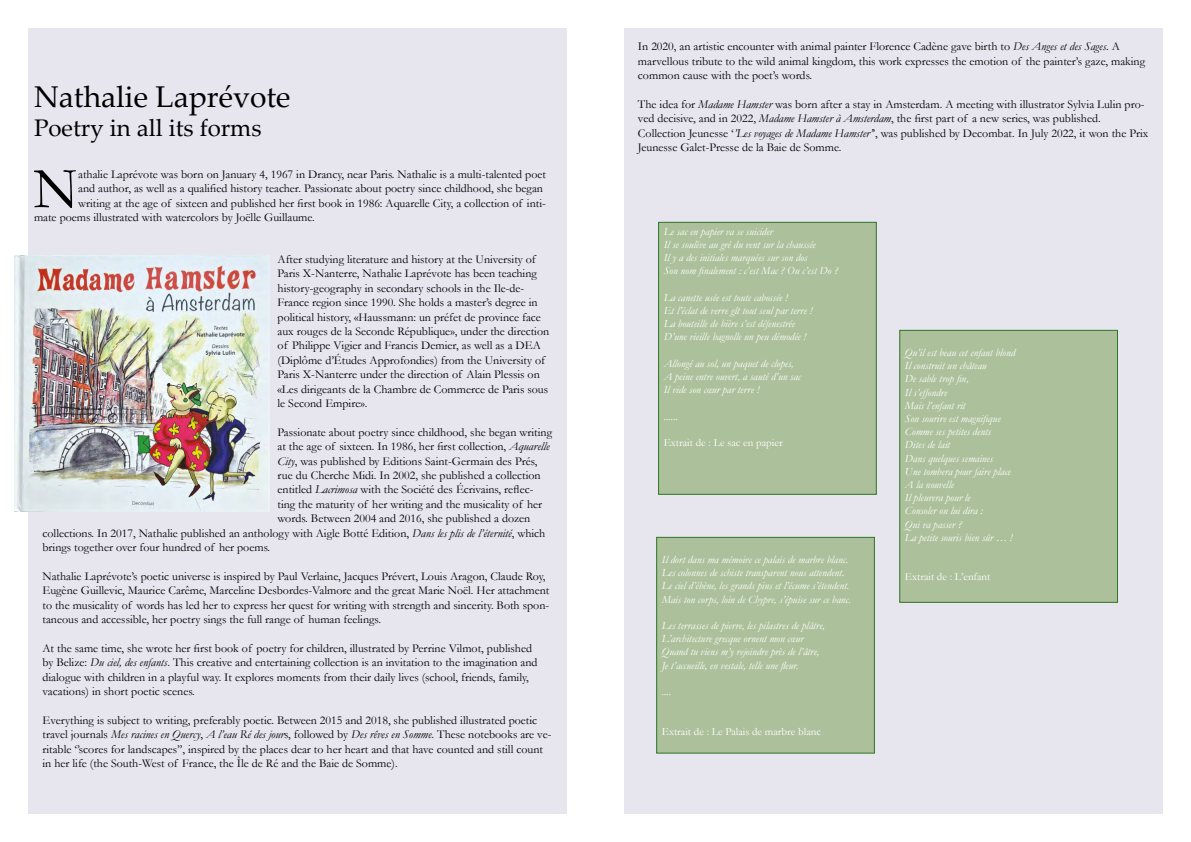
<style>
.page{position:relative;width:1191px;height:842px;background:#fff}
.page>*{position:absolute;margin:0;border:0;box-sizing:border-box;transform-origin:0 0}
.t1{font:58.2px "Garamond";color:#000}
.t2{font:30px "Palatino Linotype";color:#000}
.t3{font:24px "Palatino Linotype";color:#000}
.t4{font:12px/14.4px "Garamond";color:#000}
.t5{font:italic 11px/13.2px "Garamond";color:#fff}
.t6{font:11px "Garamond";color:#fff}
.s1{font-style:italic}
</style>
<div class="page">
<div style="left:28px;top:28px;width:539px;height:785px;background:#e7e5ee"></div>
<img style="left:14px;top:255px;width:255px;height:256px">
<div style="left:624px;top:28px;width:538px;height:786px;background:#e7e5ee"></div>
<div style="left:658px;top:222px;width:218px;height:272px;background:#acc19b;border:1px solid #2c7525"></div>
<div style="left:656px;top:537px;width:218px;height:216px;background:#acc19b;border:1px solid #2c7525"></div>
<div style="left:899px;top:330px;width:218px;height:272px;background:#acc19b;border:1px solid #2c7525"></div>
<h2 class="t2" style="left:34px;top:75px;width:258px">Nathalie Laprévote</h2>
<h3 class="t3" style="left:34px;top:111px;width:229px">Poetry in all its forms</h3>
<h1 class="t1" style="left:33px;top:149px;width:46px">N</h1>
<p class="t4" style="left:78px;top:167px;width:469px">athalie Laprévote was born on January 4, 1967 in Drancy, near Paris. Nathalie is a multi-talented poet</p>
<p class="t4" style="left:78px;top:181px;width:466px">and author, as well as a qualified history teacher. Passionate about poetry since childhood, she began</p>
<p class="t4" style="left:78px;top:195px;width:469px">writing at the age of sixteen and published her first book in 1986: Aquarelle City, a collection of inti-</p>
<p class="t4" style="left:34px;top:210px;width:282px">mate poems illustrated with watercolors by Joëlle Guillaume.</p>
<p class="t4" style="left:277px;top:252px;width:273px">After studying literature and history at the University of Paris X-Nanterre, Nathalie Laprévote has been teaching history-geography in secondary schools in the Ile-de-France region since 1990. She holds a master’s degree in political history, «Haussmann: un préfet de province face aux rouges de la Seconde République», under the direction of Philippe Vigier and Francis Demier, as well as a DEA (Diplôme d’Études Approfondies) from the University of Paris X-Nanterre under the direction of Alain Plessis on «Les dirigeants de la Chambre de Commerce de Paris sous le Second Empire».</p>
<p class="t4" style="left:277px;top:424px;width:276px">Passionate about poetry since childhood, she began writing</p>
<p class="t4" style="left:277px;top:439px;width:274px">at the age of sixteen. In 1986, her first collection, <span class="s1">Aquarelle</span></p>
<p class="t4" style="left:277px;top:453px;width:261px"><span class="s1">City</span>, was published by Editions Saint-Germain des Prés,</p>
<p class="t4" style="left:277px;top:468px;width:265px">rue du Cherche Midi. In 2002, she published a collection</p>
<p class="t4" style="left:277px;top:482px;width:257px">entitled <span class="s1">Lacrimosa</span> with the Société des Écrivains, reflec-</p>
<p class="t4" style="left:277px;top:496px;width:266px">ting the maturity of her writing and the musicality of her</p>
<p class="t4" style="left:277px;top:511px;width:254px">words. Between 2004 and 2016, she published a dozen</p>
<p class="t4" style="left:43px;top:525px;width:504px">collections. In 2017, Nathalie published an anthology with Aigle Botté Edition, <span class="s1">Dans les plis de l’éternité</span>, which</p>
<p class="t4" style="left:43px;top:540px;width:229px">brings together over four hundred of her poems.</p>
<p class="t4" style="left:43px;top:568px;width:508px">Nathalie Laprévote’s poetic universe is inspired by Paul Verlaine, Jacques Prévert, Louis Aragon, Claude Roy, Eugène Guillevic, Maurice Carême, Marceline Desbordes-Valmore and the great Marie Noël. Her attachment to the musicality of words has led her to express her quest for writing with strength and sincerity. Both spon&shy;taneous and accessible, her poetry sings the full range of human feelings.</p>
<p class="t4" style="left:43px;top:640px;width:496px">At the same time, she wrote her first book of poetry for children, illustrated by Perrine Vilmot, published by Belize: <span class="s1">Du ciel, des enfants</span>. This creative and entertaining collection is an invitation to the imagination and dialogue with children in a playful way. It explores moments from their daily lives (school, friends, family, vacations) in short poetic scenes.</p>
<p class="t4" style="left:43px;top:712px;width:510px">Everything is subject to writing, preferably poetic. Between 2015 and 2018, she published illustrated poetic travel journals <span class="s1">Mes racines en Quercy</span>, <span class="s1">A l’eau Ré des jour</span>s, followed by <span class="s1">Des rêves en Somme</span>. These notebooks are ve&shy;ritable ‘’scores for landscapes’’, inspired by the places dear to her heart and that have counted and still count in her life (the South-West of France, the Île de Ré and the Baie de Somme).</p>
<p class="t4" style="left:638px;top:39px;width:508px">In 2020, an artistic encounter with animal painter Florence Cadène gave birth to <span class="s1">Des Anges et des Sages</span>. A marvellous tribute to the wild animal kingdom, this work expresses the emotion of the painter’s gaze, making common cause with the poet’s words.</p>
<p class="t4" style="left:638px;top:97px;width:512px">The idea for <span class="s1">Madame Hamster</span> was born after a stay in Amsterdam. A meeting with illustrator Sylvia Lulin pro&shy;ved decisive, and in 2022, <span class="s1">Madame Hamster à Amsterdam</span>, the first part of a new series, was published.<br>Collection Jeunesse ‘<span class="s1">’Les voyages de Madame Hamster’</span>’, was published by Decombat. In July 2022, it won the Prix Jeunesse Galet-Presse de la Baie de Somme.</p>
<p class="t5" style="left:663px;top:224px;width:176px">Le sac en papier va se suicider<br>Il se soulève au gré du vent sur la chaussée<br>Il y a des initiales marquées sur son dos<br>Son nom finalement : c’est Mac ? Ou c’est Do ?</p>
<p class="t5" style="left:663px;top:290px;width:150px">La canette usée est toute cabossée !<br>Et l’éclat de verre gît tout seul par terre !<br>La bouteille de bière s’est défenestrée D’une vieille bagnolle un peu démodée !</p>
<p class="t5" style="left:663px;top:356px;width:139px">Allongé au sol, un paquet de clopes,<br>A peine entre ouvert, a sauté d’un sac<br>Il vide son cœur par terre !</p>
<p class="t5" style="left:663px;top:409px;width:16px">......</p>
<p class="t6" style="left:663px;top:435px;width:120px">Extrait de : Le sac en papier</p>
<p class="t5" style="left:662px;top:553px;width:191px">Il dort dans ma mémoire ce palais de marbre blanc.<br>Les colonnes de schiste transparent nous attendent.<br>Le ciel d’ébène, les grands pins et l’écume s’étendent.<br>Mais ton corps, loin de Chypre, s’épuise sur ce banc.</p>
<p class="t5" style="left:662px;top:619px;width:165px">Les terrasses de pierre, les pilastres de plâtre, L’architecture grecque ornent mon cœur Quand tu viens m’y rejoindre près de l’âtre, Je t’accueille, en vestale, telle une fleur.</p>
<p class="t5" style="left:662px;top:685px;width:11px">....</p>
<p class="t6" style="left:662px;top:724px;width:161px">Extrait de : Le Palais de marbre blanc</p>
<p class="t5" style="left:905px;top:346px;width:112px">Qu’il est beau cet enfant blond<br>Il construit un château<br>De sable trop fin,<br>Il s’effondre<br>Mais l’enfant rit<br>Son sourire est magnifique<br>Comme ses petites dents<br>Dites de lait<br>Dans quelques semaines<br>Une tombera pour faire place<br>A la nouvelle<br>Il pleurera pour le<br>Consoler on lui dira :<br>Qui va passer ?<br>La petite souris bien sûr … !</p>
<p class="t6" style="left:905px;top:569px;width:87px">Extrait de : L’enfant</p>
</div>
